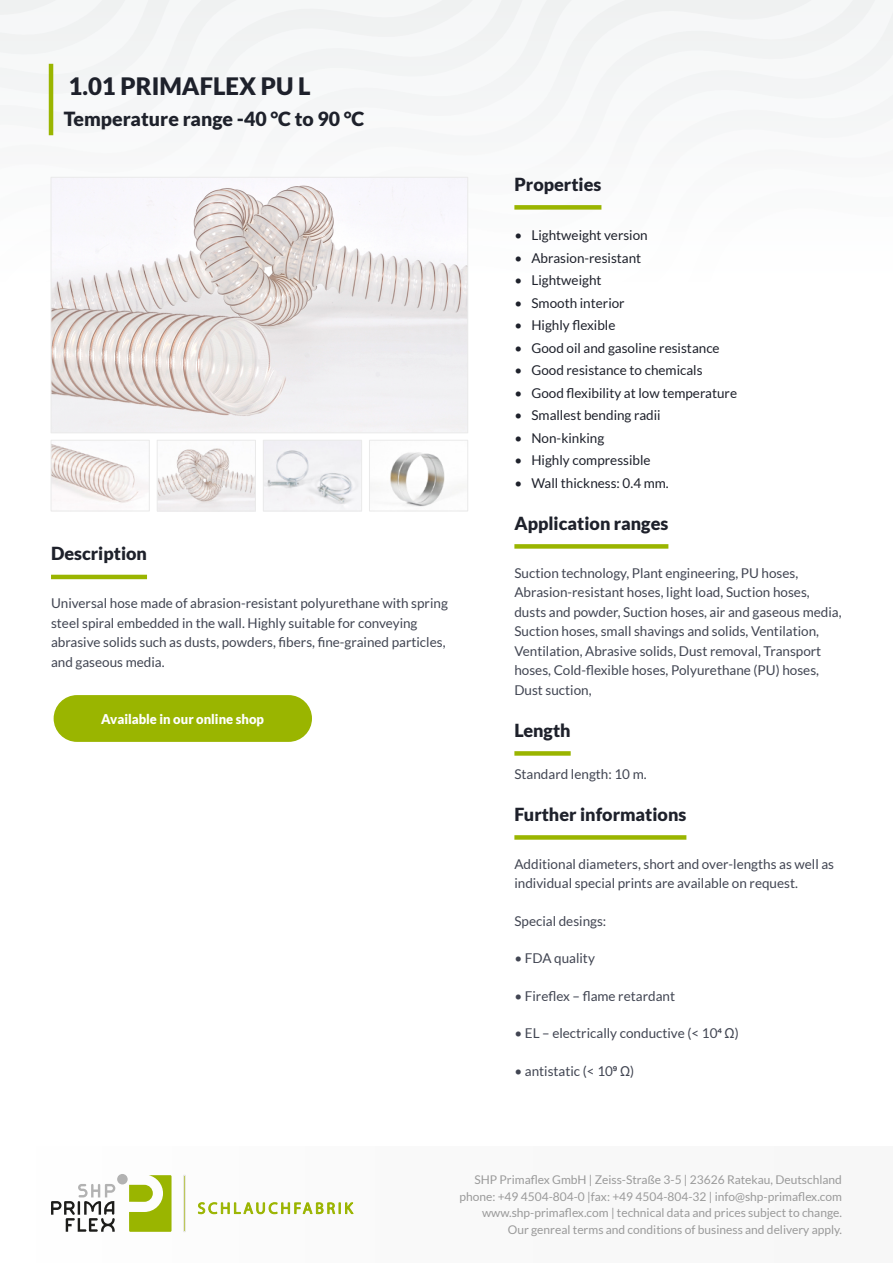
<style>
.page{position:relative;width:893px;height:1263px;background:#fff}
.page>*{position:absolute;margin:0;border:0;box-sizing:border-box;transform-origin:0 0}
.t1{font:900 24px "Lato";color:#1e212b}
.t2{font:900 19.5px "Lato";color:#1e212b}
.t3{font:900 18px "Lato";color:#1e212b}
.t4{font:13.5px/19.5px "Lato";color:#414552}
.t5{font:13.5px "Lato";color:#1e212b}
.t6{font:900 13.5px "Lato";color:#fff;scale:.96 1}
.t7{font:12px/16.5px "Lato";color:#9a9a9a;text-align:right}
.s1{font-family:"Arial"}
</style>
<div class="page">
<div style="left:0;top:0;width:893px;height:281px;background:#f7f8f8"></div>
<div style="left:0;top:1146px;width:893px;height:117px;background:#f9f9f9"></div>
<svg style="left:129px;top:1175px;width:43px;height:57px"></svg>
<svg style="left:51px;top:1184px;width:64px;height:48px"></svg>
<div style="left:117px;top:1174px;width:11px;height:10px;background:#b2b2b2;border-radius:50%"></div>
<div style="left:183px;top:1175px;width:2px;height:57px;background:#a0b100;border:1px solid #eaeaea"></div>
<svg style="left:198px;top:1202px;width:156px;height:12px"></svg>
<hr style="left:49px;top:64px;width:4px;height:71px;background:#9ab500">
<img style="left:53px;top:185px;width:413px;height:246px">
<div style="left:51px;top:177px;width:417px;height:256px;border:1px solid #eaeaea"></div>
<img style="left:53px;top:444px;width:95px;height:59px">
<div style="left:51px;top:440px;width:99px;height:71px;border:1px solid #eaeaea"></div>
<img style="left:159px;top:448px;width:95px;height:61px">
<div style="left:157px;top:440px;width:99px;height:71px;border:1px solid #eaeaea"></div>
<img style="left:265px;top:442px;width:95px;height:67px">
<div style="left:263px;top:440px;width:99px;height:71px;border:1px solid #eaeaea"></div>
<img style="left:390px;top:452px;width:76px;height:55px">
<div style="left:369px;top:440px;width:99px;height:71px;border:1px solid #eaeaea"></div>
<div style="left:514px;top:205px;width:87px;height:5px;background:#9ab500"></div>
<div style="left:514px;top:544px;width:154px;height:5px;background:#9ab500"></div>
<div style="left:514px;top:751px;width:57px;height:5px;background:#9ab500"></div>
<div style="left:514px;top:835px;width:172px;height:5px;background:#9ab500"></div>
<hr style="left:51px;top:575px;width:96px;height:4px;background:#9ab500">
<div style="left:54px;top:695px;width:258px;height:47px;background:#9ab500;border-radius:23px"></div>
<h1 class="t1" style="left:68px;top:75px;width:244px">1.01 PRIMAFLEX PU L</h1>
<h2 class="t2" style="left:64px;top:110px;width:302px">Temperature range -40 °C to 90 °C</h2>
<h3 class="t3" style="left:51px;top:546px;width:98px">Description</h3>
<p class="t4" style="left:51px;top:594px;width:398px">Universal hose made of abrasion-resistant polyurethane with spring steel spiral embedded in the wall. Highly suitable for conveying abrasive solids such as dusts, powders, fibers, fine-grained particles, and gaseous media.</p>
<p class="t6" style="left:101px;top:713px;width:171px">Available in our online shop</p>
<h3 class="t3" style="left:514px;top:176px;width:89px">Properties</h3>
<p class="t5" style="left:514px;top:229px;width:135px">• Lightweight version</p>
<p class="t5" style="left:514px;top:252px;width:128px">• Abrasion-resistant</p>
<p class="t5" style="left:514px;top:274px;width:89px">• Lightweight</p>
<p class="t5" style="left:514px;top:297px;width:112px">• Smooth interior</p>
<p class="t5" style="left:514px;top:319px;width:103px">• Highly flexible</p>
<p class="t5" style="left:514px;top:342px;width:207px">• Good oil and gasoline resistance</p>
<p class="t5" style="left:514px;top:364px;width:190px">• Good resistance to chemicals</p>
<p class="t5" style="left:514px;top:387px;width:224px">• Good flexibility at low temperature</p>
<p class="t5" style="left:514px;top:409px;width:148px">• Smallest bending radii</p>
<p class="t5" style="left:514px;top:432px;width:91px">• Non-kinking</p>
<p class="t5" style="left:514px;top:454px;width:138px">• Highly compressible</p>
<p class="t5" style="left:514px;top:477px;width:156px">• Wall thickness: 0.4 mm.</p>
<h3 class="t3" style="left:514px;top:515px;width:156px">Application ranges</h3>
<p class="t4" style="left:514px;top:564px;width:329px">Suction technology, Plant engineering, PU hoses, Abrasion-resistant hoses, light load, Suction hoses, dusts and powder, Suction hoses, air and gaseous media, Suction hoses, small shavings and solids, Ventilation, Ventilation, Abrasive solids, Dust removal, Transport hoses, Cold-flexible hoses, Polyurethane (PU) hoses, Dust suction,</p>
<h3 class="t3" style="left:514px;top:722px;width:58px">Length</h3>
<p class="t4" style="left:514px;top:765px;width:134px">Standard length: 10 m.</p>
<h3 class="t3" style="left:514px;top:806px;width:174px">Further informations</h3>
<p class="t4" style="left:514px;top:855px;width:321px">Additional diameters, short and over-lengths as well as individual special prints are available on request.</p>
<p class="t4" style="left:514px;top:912px;width:93px">Special desings:</p>
<p class="t4" style="left:514px;top:949px;width:82px">• FDA quality</p>
<p class="t4" style="left:514px;top:987px;width:162px">• Fireflex – flame retardant</p>
<p class="t4" style="left:514px;top:1024px;width:226px">• EL – electrically conductive (&lt; 10<span class="s1">⁴ Ω</span>)</p>
<p class="t4" style="left:514px;top:1062px;width:121px">• antistatic (&lt; 10<span class="s1">⁹ Ω</span>)</p>
<p class="t7" style="left:459px;top:1172px;width:384px">SHP Primaflex GmbH | Zeiss-Straße 3-5 | 23626 Ratekau, Deutschland phone: +49 4504-804-0 |fax: +49 4504-804-32 | info@shp-primaflex.com www.shp-primaflex.com | technical data and prices subject to change.<br>Our genreal terms and conditions of business and delivery apply.</p>
</div>
